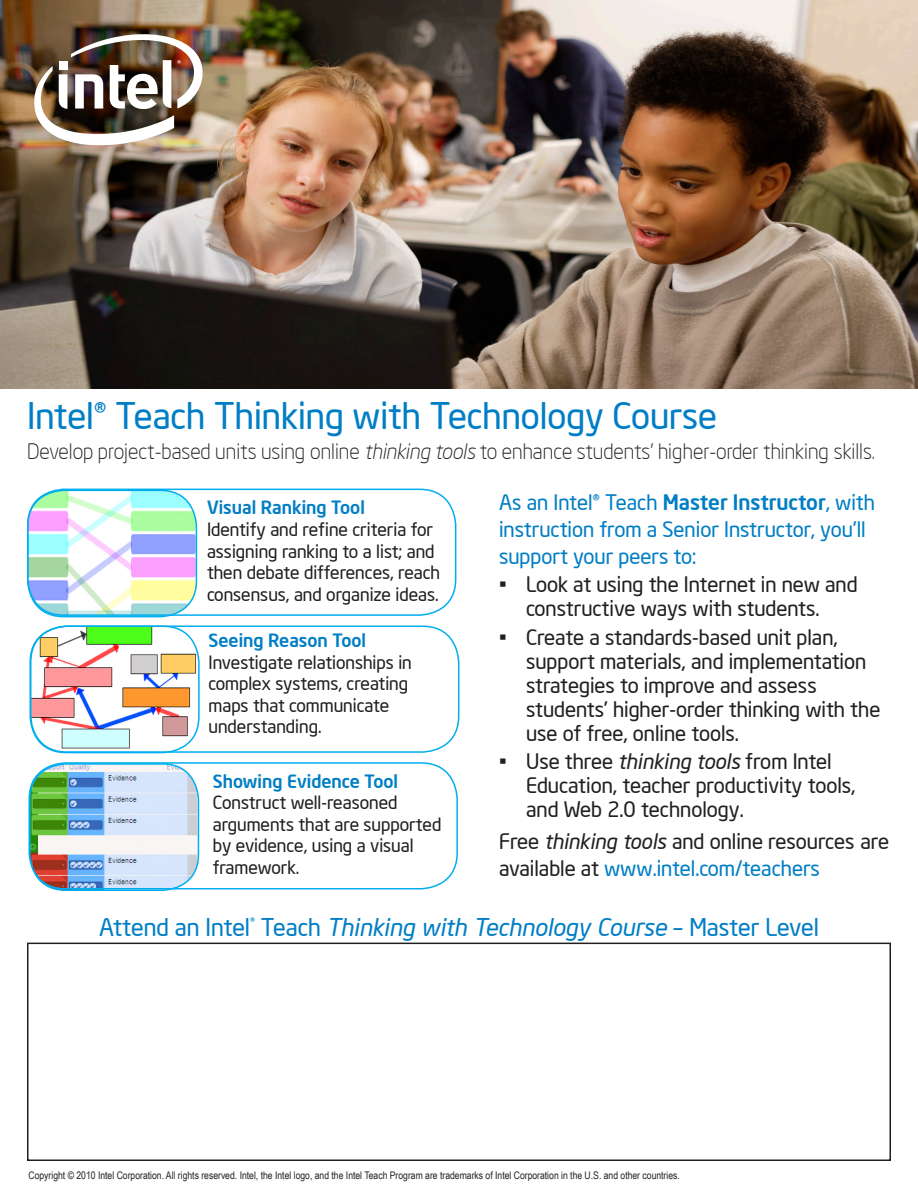
<style>
.page{position:relative;width:918px;height:1188px;background:#fff}
.page>*{position:absolute;margin:0;border:0;box-sizing:border-box;transform-origin:0 0}
.t1{font:36px "Neo Sans Intel";color:#007ec5}
.t2{font:24px "Neo Sans Intel";color:#007ec5}
.t3{font:21px/24px "Neo Sans Intel";color:#231f20}
.t4{font:300 21px "Neo Sans Intel";color:#231f20}
.t5{font:21px/27px "Neo Sans Intel";color:#007ec5}
.t6{font:18px/21.6px "Neo Sans Intel";color:#231f20}
.t7{font:500 18px "Neo Sans Intel";color:#007ec5}
.t8{font:10.5px "Arial Narrow";color:#231f20}
.s1{font-style:italic}
.s2{font-weight:500}
.s3{color:#007ec5}
</style>
<div class="page">
<img style="left:0;top:0;width:918px;height:388px">
<img style="left:31px;top:25px;width:175px;height:124px">
<img style="left:30px;top:626px;width:169px;height:125px">
<img style="left:30px;top:765px;width:168px;height:125px">
<div style="left:29px;top:763px;width:170px;height:128px;border:2px solid #00aeef;border-radius:36px"></div>
<img style="left:28px;top:490px;width:168px;height:127px">
<div style="left:27px;top:490px;width:170px;height:127px;border:2px solid #00aeef;border-radius:36px"></div>
<div style="left:27px;top:943px;width:864px;height:218px;border:2px solid #231f20"></div>
<div style="left:27px;top:489px;width:429px;height:127px;border:2px solid #00aeef;border-radius:36px"></div>
<div style="left:30px;top:626px;width:429px;height:127px;border:2px solid #00aeef;border-radius:36px"></div>
<div style="left:28px;top:762px;width:430px;height:127px;border:2px solid #00aeef;border-radius:36px"></div>
<p class="t1" style="left:27px;top:394px;width:692px">Intel® Teach Thinking with Technology Course</p>
<p class="t4" style="left:27px;top:439px;width:850px">Develop project-based units using online <span class="s1">thinking tools</span> to enhance students’ higher-order thinking skills.</p>
<p class="t5" style="left:499px;top:488px;width:377px">As an Intel® Teach <span class="s2">Master Instructor</span>, with instruction from a Senior Instructor, you’ll support your peers to:</p>
<p class="t3" style="left:499px;top:572px;width:360px;text-align:center">• Look at using the Internet in new and constructive ways with students.</p>
<p class="t3" style="left:526px;top:624px;width:356px;text-indent:-27px">• Create a standards-based unit plan, support materials, and implementation strategies to improve and assess students’ higher-order thinking with the use of free, online tools.</p>
<p class="t3" style="left:526px;top:749px;width:331px;text-indent:-27px">• Use three <span class="s1">thinking tools</span> from Intel<br>Education, teacher productivity tools, and Web 2.0 technology.</p>
<p class="t3" style="left:499px;top:827px;width:391px;line-height:27px">Free <span class="s1">thinking tools</span> and online resources are available at <span class="s3">www.intel.com/teachers</span></p>
<p class="t7" style="left:207px;top:496px;width:159px">Visual Ranking Tool</p>
<p class="t6" style="left:207px;top:518px;width:235px">Identify and refine criteria for assigning ranking to a list; and then debate differences, reach consensus, and organize ideas.</p>
<p class="t7" style="left:208px;top:629px;width:159px">Seeing Reason Tool</p>
<p class="t6" style="left:208px;top:651px;width:205px">Investigate relationships in complex systems, creating maps that communicate understanding.</p>
<p class="t7" style="left:213px;top:770px;width:187px">Showing Evidence Tool</p>
<p class="t6" style="left:213px;top:792px;width:230px">Construct well-reasoned arguments that are supported by evidence, using a visual framework.</p>
<p class="t2" style="left:99px;top:912px;width:721px">Attend an Intel<sup>®</sup> Teach <span class="s1">Thinking with Technology Course</span> – Master Level</p>
<p class="t8" style="left:28px;top:1167px;width:653px">Copyright © 2010 Intel Corporation. All rights reserved. Intel, the Intel logo, and the Intel Teach Program are trademarks of Intel Corporation in the U.S. and other countries.</p>
</div>
